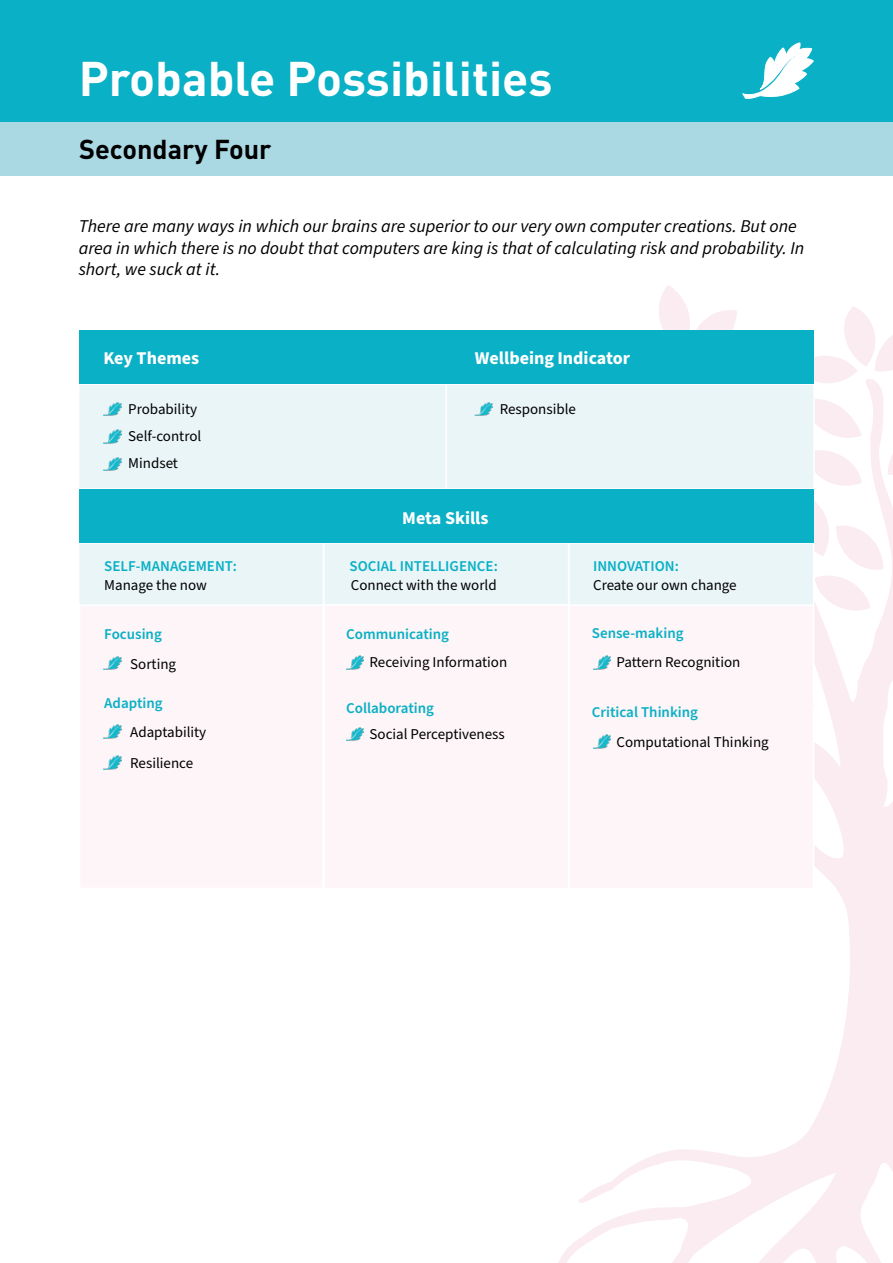
<style>
.page{position:relative;width:893px;height:1263px;background:#fff}
.page>*{position:absolute;margin:0;border:0;box-sizing:border-box;transform-origin:0 0}
.t1{font:700 48px "DIN";color:#fff}
.t2{font:700 27px "DIN";color:#000}
.t3{font:italic 18px/21.6px "Source Sans Pro";color:#000}
.t4{font:700 18px "Source Sans Pro";color:#fff}
.t5{font:15px/27px "Source Sans Pro";color:#000}
.t6{font:600 15px "Source Sans Pro";color:#0ab0c5}
</style>
<div class="page">
<svg style="left:558px;top:828px;width:335px;height:435px"></svg>
<svg style="left:659px;top:285px;width:234px;height:543px"></svg>
<div style="left:79px;top:604px;width:245px;height:285px;background:#fdf5f7"></div>
<div style="left:78px;top:383px;width:369px;height:107px;background:#eaf5f8;border:2px solid #fff"></div>
<img style="left:103px;top:402px;width:18px;height:14px">
<img style="left:103px;top:430px;width:18px;height:13px">
<img style="left:103px;top:656px;width:18px;height:14px">
<img style="left:103px;top:725px;width:18px;height:13px">
<img style="left:103px;top:756px;width:18px;height:13px">
<img style="left:103px;top:457px;width:18px;height:14px">
<div style="left:0;top:0;width:893px;height:176px;background:#0ab0c5"></div>
<div style="left:0;top:123px;width:893px;height:53px;background:#aad9e4"></div>
<div style="left:78px;top:542px;width:246px;height:64px;background:#eaf5f8;border:2px solid #fff"></div>
<div style="left:568px;top:604px;width:246px;height:285px;background:#fdf5f7"></div>
<div style="left:323px;top:542px;width:246px;height:64px;background:#eaf5f8;border:2px solid #fff"></div>
<div style="left:568px;top:542px;width:246px;height:64px;background:#eaf5f8;border:2px solid #fff"></div>
<div style="left:445px;top:383px;width:370px;height:107px;background:#eaf5f8;border:2px solid #fff"></div>
<div style="left:79px;top:330px;width:367px;height:53px;background:#0ab0c5"></div>
<div style="left:79px;top:489px;width:735px;height:53px;background:#0ab0c5"></div>
<div style="left:446px;top:330px;width:368px;height:53px;background:#0ab0c5"></div>
<div style="left:323px;top:604px;width:247px;height:285px;background:#fdf5f7"></div>
<svg style="left:740px;top:42px;width:74px;height:57px"></svg>
<img style="left:346px;top:656px;width:18px;height:13px">
<img style="left:346px;top:727px;width:18px;height:14px">
<img style="left:593px;top:656px;width:18px;height:13px">
<img style="left:593px;top:735px;width:18px;height:13px">
<img style="left:475px;top:402px;width:18px;height:14px">
<h1 class="t1" style="left:79px;top:62px;width:475px">Probable Possibilities</h1>
<h2 class="t2" style="left:79px;top:139px;width:194px">Secondary Four</h2>
<p class="t3" style="left:79px;top:217px;width:727px">There are many ways in which our brains are superior to our very own computer creations. But one area in which there is no doubt that computers are king is that of calculating risk and probability. In short, we suck at it.</p>
<p class="t4" style="left:103px;top:351px;width:97px">Key Themes</p>
<p class="t4" style="left:475px;top:351px;width:157px">Wellbeing Indicator</p>
<p class="t5" style="left:128px;top:397px;width:75px">Probability<br>Self-control<br>Mindset</p>
<p class="t5" style="left:500px;top:397px;width:78px">Responsible</p>
<p class="t4" style="left:402px;top:511px;width:88px">Meta Skills</p>
<p class="t6" style="left:104px;top:560px;width:134px">SELF-MANAGEMENT:</p>
<p class="t5" style="left:104px;top:573px;width:104px">Manage the now</p>
<p class="t6" style="left:104px;top:628px;width:59px">Focusing</p>
<p class="t6" style="left:350px;top:560px;width:150px">SOCIAL INTELLIGENCE:</p>
<p class="t5" style="left:351px;top:573px;width:147px">Connect with the world</p>
<p class="t6" style="left:346px;top:628px;width:104px">Communicating</p>
<p class="t6" style="left:593px;top:560px;width:87px">INNOVATION:</p>
<p class="t5" style="left:593px;top:573px;width:145px">Create our own change</p>
<p class="t6" style="left:592px;top:627px;width:93px">Sense-making</p>
<p class="t5" style="left:130px;top:651px;width:47px">Sorting</p>
<p class="t5" style="left:370px;top:650px;width:139px">Receiving Information</p>
<p class="t5" style="left:616px;top:650px;width:125px">Pattern Recognition</p>
<p class="t6" style="left:104px;top:697px;width:60px">Adapting</p>
<p class="t6" style="left:346px;top:703px;width:89px">Collaborating</p>
<p class="t6" style="left:592px;top:706px;width:108px">Critical Thinking</p>
<p class="t5" style="left:130px;top:718px;width:78px;line-height:30.9px">Adaptability<br>Resilience</p>
<p class="t5" style="left:370px;top:722px;width:137px">Social Perceptiveness</p>
<p class="t5" style="left:616px;top:729px;width:154px">Computational Thinking</p>
</div>
